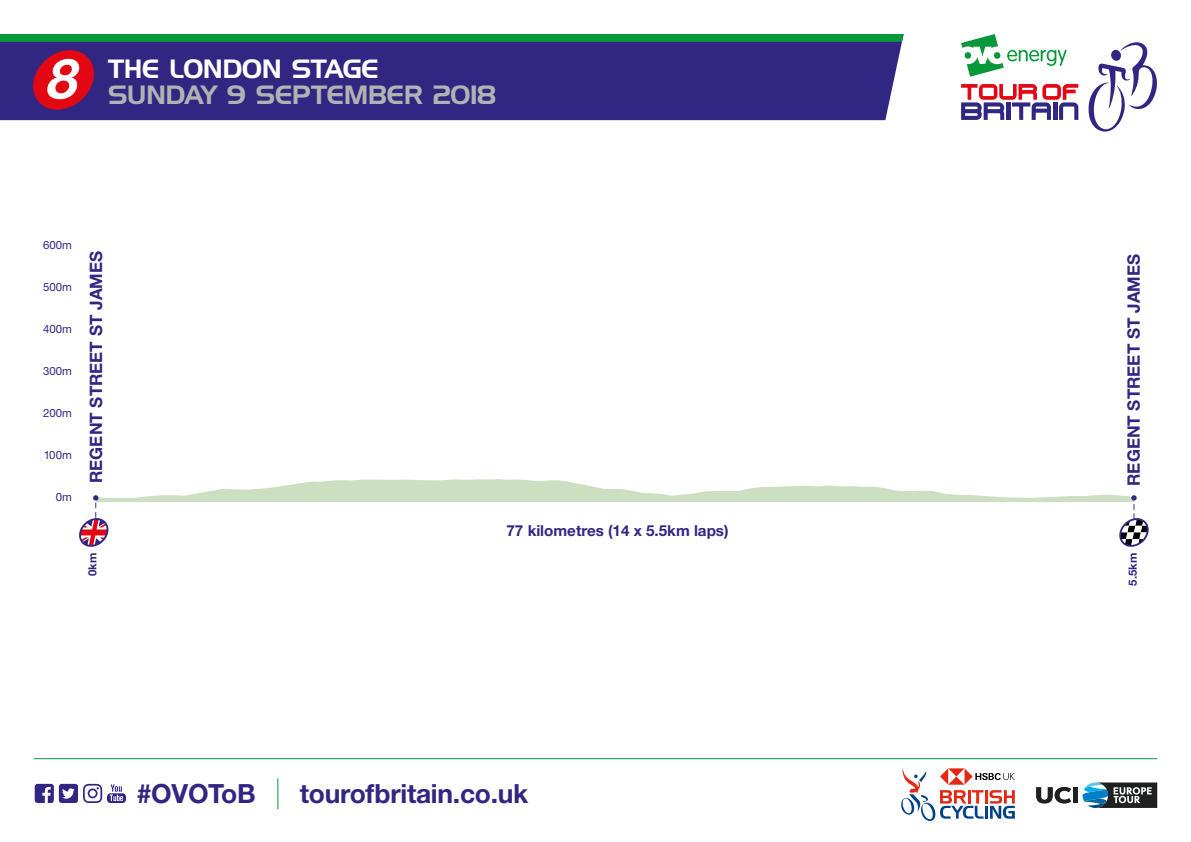
<style>
.page{position:relative;width:1191px;height:842px;background:#fff}
.page>*{position:absolute;margin:0;border:0;box-sizing:border-box;transform-origin:0 0}
.t1{font:700 26.5px "Helvetica Neue";letter-spacing:-.01em;color:#312783}
.t2{font:25.7px/25.7px "Handel Gothic BT";letter-spacing:-.015em;color:#b3b2b2}
.t3{font:700 17.1px "Helvetica Neue";color:#312783}
.t4{font:700 15.2px "Helvetica Neue";color:#312783}
.t5{font:11.4px "Helvetica Neue";color:#312783}
.t6{font:700 11.4px "Helvetica Neue";color:#312783}
.s1{color:#fff}
</style>
<div class="page">
<svg style="left:79px;top:479px;width:1070px;height:68px"></svg>
<hr style="left:34px;top:758px;width:1123px;height:1px;background:#079839">
<svg style="left:961px;top:34px;width:105px;height:43px"></svg>
<svg style="left:1088px;top:42px;width:69px;height:90px"></svg>
<svg style="left:961px;top:84px;width:117px;height:36px"></svg>
<div style="left:0;top:42px;width:902px;height:78px;background:#312783"></div>
<svg style="left:0;top:34px;width:903px;height:8px;background:#07953a"></svg>
<svg style="left:27px;top:50px;width:73px;height:60px;background:#a2123b"></svg>
<hr style="left:277px;top:778px;width:1px;height:31px;background:#079839">
<svg style="left:1036px;top:782px;width:121px;height:26px"></svg>
<hr style="left:1073px;top:787px;width:4px;height:16px;background:#1f2120">
<svg style="left:35px;top:784px;width:91px;height:19px"></svg>
<svg style="left:901px;top:768px;width:113px;height:53px"></svg>
<h2 class="t2" style="left:44px;top:56px;width:453px;text-indent:64px"><span class="s1">THE LONDON STAGE<br></span><sup>8</sup> SUNDAY 9 SEPTEMBER 2018</h2>
<p class="t5" style="left:43px;top:237px;width:30px">600m</p>
<p class="t5" style="left:43px;top:279px;width:30px">500m</p>
<p class="t5" style="left:43px;top:321px;width:30px">400m</p>
<p class="t5" style="left:43px;top:363px;width:30px">300m</p>
<p class="t5" style="left:43px;top:405px;width:30px">200m</p>
<p class="t5" style="left:44px;top:447px;width:30px">100m</p>
<p class="t5" style="left:56px;top:489px;width:18px">0m</p>
<p class="t3" style="left:85px;top:483px;width:233px;rotate:-90deg">REGENT STREET ST JAMES</p>
<p class="t3" style="left:1123px;top:486px;width:233px;rotate:-90deg">REGENT STREET ST JAMES</p>
<p class="t6" style="left:85px;top:576px;width:25px;rotate:-90deg">0km</p>
<p class="t4" style="left:506px;top:521px;width:224px">77 kilometres (14 x 5.5km laps)</p>
<p class="t6" style="left:1125px;top:586px;width:34px;rotate:-90deg">5.5km</p>
<h1 class="t1" style="left:137px;top:777px;width:120px">#OVOToB</h1>
<h1 class="t1" style="left:300px;top:777px;width:230px">tourofbritain.co.uk</h1>
</div>
